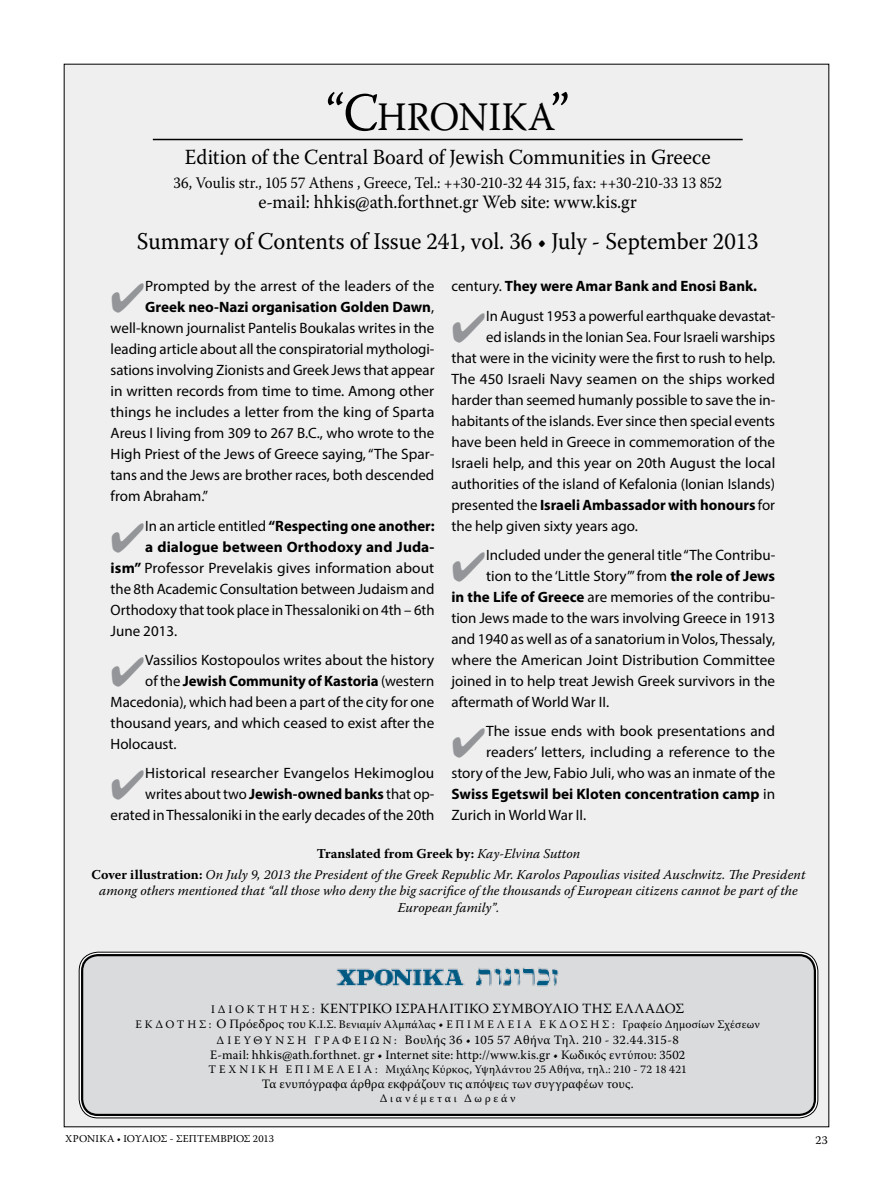
<style>
.page{position:relative;width:893px;height:1191px;background:#fff}
.page>*{position:absolute;margin:0;border:0;box-sizing:border-box;transform-origin:0 0}
.t1{font:40.35px "Warnock Pro";letter-spacing:.005em;color:#000;scale:.95 1}
.t2{font:23.85px "Warnock Pro";color:#000;scale:.95 1}
.t3{font:21.45px "Warnock Pro";color:#000;scale:.95 1}
.t4{font:18.75px "Warnock Pro";letter-spacing:.015em;color:#000;scale:.95 1}
.t5{font:16.05px "Warnock Pro";letter-spacing:-.005em;color:#000;scale:.93 1}
.t6{font:15px/21px "Myriad Pro";color:#000;text-align:right}
.t7{font:700 15px "Myriad Pro";color:#000}
.t8{font:14.1px "Warnock Pro";letter-spacing:.02em;color:#000}
.t9{font:italic 13.5px/20.7px "Warnock Pro";letter-spacing:.005em;color:#000;text-align:center}
.t10{font:12.75px/15.3px "Warnock Pro";letter-spacing:.015em;color:#000;text-align:center}
.t11{font:12px "Warnock Pro";color:#000}
.t12{font:11.55px "Warnock Pro";letter-spacing:.02em;color:#000}
.t13{font:11.55px "Warnock Pro";letter-spacing:.235em;color:#000}
.t14{font:10.5px "Warnock Pro";letter-spacing:.015em;color:#000}
.s1{font-size:53.7px}
.s2{font-weight:400}
.s3{font-weight:700}
.s4{font-weight:700;font-style:normal}
.s5{font-size:11.55px}
.s6{font-size:12.75px}
</style>
<div class="page">
<div style="left:64px;top:64px;width:765px;height:1062px;background:#efeff0"></div>
<div style="left:81px;top:954px;width:735px;height:162px;background:#dadbdc;border-radius:17px"></div>
<div style="left:79px;top:951px;width:739px;height:167px;border:1px solid #000;border-radius:19px"></div>
<div style="left:81px;top:954px;width:735px;height:162px;border:2px solid #000;border-radius:16px"></div>
<hr style="left:153px;top:139px;width:590px;height:1px;background:#000">
<img style="left:336px;top:967px;width:223px;height:20px">
<h1 class="t1" style="left:326px;top:92px;width:258px"><span class="s1">“C</span>HRONIKA<span class="s1">”</span></h1>
<h3 class="t3" style="left:185px;top:144px;width:555px">Edition of the Central Board of Jewish Communities in Greece</h3>
<p class="t5" style="left:174px;top:173px;width:591px">36, Voulis str., 105 57 Athens , Greece, Tel.: ++30-210-32 44 315, fax: ++30-210-33 13 852</p>
<p class="t4" style="left:259px;top:191px;width:400px">e-mail: hhkis@ath.forthnet.gr Web site: www.kis.gr</p>
<h2 class="t2" style="left:137px;top:227px;width:656px">Summary of Contents of Issue 241, vol. 36 • July - September 2013</h2>
<p class="t6" style="left:145px;top:275px;width:291px">Prompted by the arrest of the leaders of the</p>
<p class="t7" style="left:145px;top:297px;width:290px">Greek neo-Nazi organisation Golden Dawn<span class="s2">,</span></p>
<p class="t6" style="left:111px;top:317px;width:325px">well-known journalist Pantelis Boukalas writes in the</p>
<p class="t6" style="left:111px;top:338px;width:325px">leading article about all the conspiratorial mythologi-</p>
<p class="t6" style="left:111px;top:359px;width:325px">sations involving Zionists and Greek Jews that appear</p>
<p class="t6" style="left:111px;top:380px;width:325px">in written records from time to time. Among other</p>
<p class="t6" style="left:111px;top:401px;width:325px">things he includes a letter from the king of Sparta</p>
<p class="t6" style="left:111px;top:422px;width:325px">Areus I living from 309 to 267 B.C., who wrote to the</p>
<p class="t6" style="left:111px;top:443px;width:325px">High Priest of the Jews of Greece saying, “The Spar-</p>
<p class="t6" style="left:111px;top:464px;width:325px">tans and the Jews are brother races, both descended</p>
<p class="t6" style="left:111px;top:485px;width:99px">from Abraham.”</p>
<p class="t7" style="left:145px;top:516px;width:291px"><span class="s2">In an article entitled</span> “Respecting one another:</p>
<p class="t7" style="left:145px;top:537px;width:291px">a dialogue between Orthodoxy and Juda-</p>
<p class="t6" style="left:111px;top:557px;width:325px"><span class="s3">ism”</span> Professor Prevelakis gives information about</p>
<p class="t6" style="left:111px;top:578px;width:325px">the 8th Academic Consultation between Judaism and</p>
<p class="t6" style="left:111px;top:599px;width:325px">Orthodoxy that took place in Thessaloniki on 4th – 6th</p>
<p class="t6" style="left:111px;top:620px;width:68px">June 2013.</p>
<p class="t6" style="left:145px;top:649px;width:291px">Vassilios Kostopoulos writes about the history</p>
<p class="t7" style="left:145px;top:671px;width:290px"><span class="s2">of the</span> Jewish Community of Kastoria <span class="s2">(western</span></p>
<p class="t6" style="left:111px;top:691px;width:325px">Macedonia), which had been a part of the city for one</p>
<p class="t6" style="left:111px;top:712px;width:325px">thousand years, and which ceased to exist after the</p>
<p class="t6" style="left:111px;top:733px;width:67px">Holocaust.</p>
<p class="t6" style="left:111px;top:762px;width:325px">Historical researcher Evangelos Hekimoglou writes about two <span class="s3">Jewish-owned banks</span> that op&shy;erated in Thessaloniki in the early decades of the 20th</p>
<p class="t7" style="left:451px;top:276px;width:307px"><span class="s2">century.</span> They were Amar Bank and Enosi Bank.</p>
<p class="t6" style="left:486px;top:305px;width:291px">In August 1953 a powerful earthquake devastat-</p>
<p class="t6" style="left:486px;top:326px;width:291px">ed islands in the Ionian Sea. Four Israeli warships</p>
<p class="t6" style="left:451px;top:347px;width:325px">that were in the vicinity were the first to rush to help.</p>
<p class="t6" style="left:451px;top:368px;width:325px">The 450 Israeli Navy seamen on the ships worked</p>
<p class="t6" style="left:451px;top:389px;width:325px">harder than seemed humanly possible to save the in-</p>
<p class="t6" style="left:451px;top:410px;width:325px">habitants of the islands. Ever since then special events</p>
<p class="t6" style="left:451px;top:431px;width:325px">have been held in Greece in commemoration of the</p>
<p class="t6" style="left:451px;top:452px;width:325px">Israeli help, and this year on 20th August the local</p>
<p class="t6" style="left:451px;top:473px;width:325px">authorities of the island of Kefalonia (Ionian Islands)</p>
<p class="t7" style="left:451px;top:495px;width:325px"><span class="s2">presented the</span> Israeli Ambassador with honours <span class="s2">for</span></p>
<p class="t6" style="left:451px;top:515px;width:188px">the help given sixty years ago.</p>
<p class="t6" style="left:486px;top:544px;width:291px">Included under the general title “The Contribu-</p>
<p class="t6" style="left:486px;top:565px;width:291px">tion to the ‘Little Story’” from <span class="s3">the role of Jews</span></p>
<p class="t6" style="left:451px;top:586px;width:325px"><span class="s3">in the Life of Greece</span> are memories of the contribu-</p>
<p class="t6" style="left:451px;top:607px;width:325px">tion Jews made to the wars involving Greece in 1913</p>
<p class="t6" style="left:451px;top:628px;width:325px">and 1940 as well as of a sanatorium in Volos, Thessaly,</p>
<p class="t6" style="left:451px;top:649px;width:325px">where the American Joint Distribution Committee</p>
<p class="t6" style="left:451px;top:670px;width:325px">joined in to help treat Jewish Greek survivors in the</p>
<p class="t6" style="left:451px;top:691px;width:159px">aftermath of World War II.</p>
<p class="t6" style="left:486px;top:720px;width:290px">The issue ends with book presentations and</p>
<p class="t6" style="left:486px;top:741px;width:290px">readers’ letters, including a reference to the</p>
<p class="t6" style="left:451px;top:762px;width:325px">story of the Jew, Fabio Juli, who was an inmate of the</p>
<p class="t7" style="left:451px;top:784px;width:325px">Swiss Egetswil bei Kloten concentration camp <span class="s2">in</span></p>
<p class="t6" style="left:451px;top:804px;width:136px">Zurich in World War II.</p>
<p class="t9" style="left:92px;top:843px;width:715px"><span class="s4">Translated from Greek by:</span> Kay-Elvina Sutton<br><span class="s4">Cover illustration:</span> On July 9, 2013 the President of the Greek Republic Mr. Karolos Papoulias visited Auschwitz. The President</p>
<p class="t9" style="left:99px;top:882px;width:700px;line-height:16.5px">among others mentioned that “all those who deny the big sacrifice of the thousands of European citizens cannot be part of the<br>European family”.</p>
<p class="t8" style="left:211px;top:999px;width:474px"><span class="s5">I Δ I O K T H T H Σ :</span> KENTPIKO IΣPAHΛITIKO ΣYMBOYΛIO THΣ EΛΛAΔOΣ</p>
<p class="t12" style="left:136px;top:1017px;width:342px">E K Δ O T H Σ : <span class="s6">O Πρόεδρος του</span> K.I.Σ. Βενιαμίν Αλμπάλας <span class="s6">•</span> Ε Π ΙΜΕΛΕΙΑ</p>
<p class="t12" style="left:540px;top:1017px;width:41px">ΕΚ ΔΟΣΗΣ</p>
<p class="t12" style="left:612px;top:1017px;width:149px">: Γραφείο Δημοσίων Σχέσεων</p>
<p class="t10" style="left:210px;top:1031px;width:477px"><span class="s5">Δ I E Y Θ Y N Σ H Γ PAΦ E I Ω N :</span> Bουλής 36 • 105 57 Aθήνα Tηλ. 210 - 32.44.315-8<br>E-mail: hhkis@ath.forthnet. gr • Internet site: http://www.kis.gr • Κωδικός εντύπου: 3502</p>
<p class="t12" style="left:209px;top:1062px;width:480px">T E X N I K H E Π I M E Λ E I A : Μιχάλης Κύρκος, Yψηλάντου 25 Aθήνα, τηλ.: 210 - 72 18 421</p>
<p class="t10" style="left:262px;top:1076px;width:373px">Tα ενυπόγραφα άρθρα εκφράζουν τις απόψεις των συγγραφέων τους.</p>
<p class="t13" style="left:380px;top:1091px;width:137px">Διανέμεται Δωρεάν</p>
<p class="t14" style="left:65px;top:1132px;width:210px">ΧΡΟΝΙΚΑ • ΙΟΥΛΙΟΣ - ΣΕΠΤΕΜΒΡΙΟΣ 2013</p>
<p class="t11" style="left:815px;top:1132px;width:14px">23</p>
</div>
